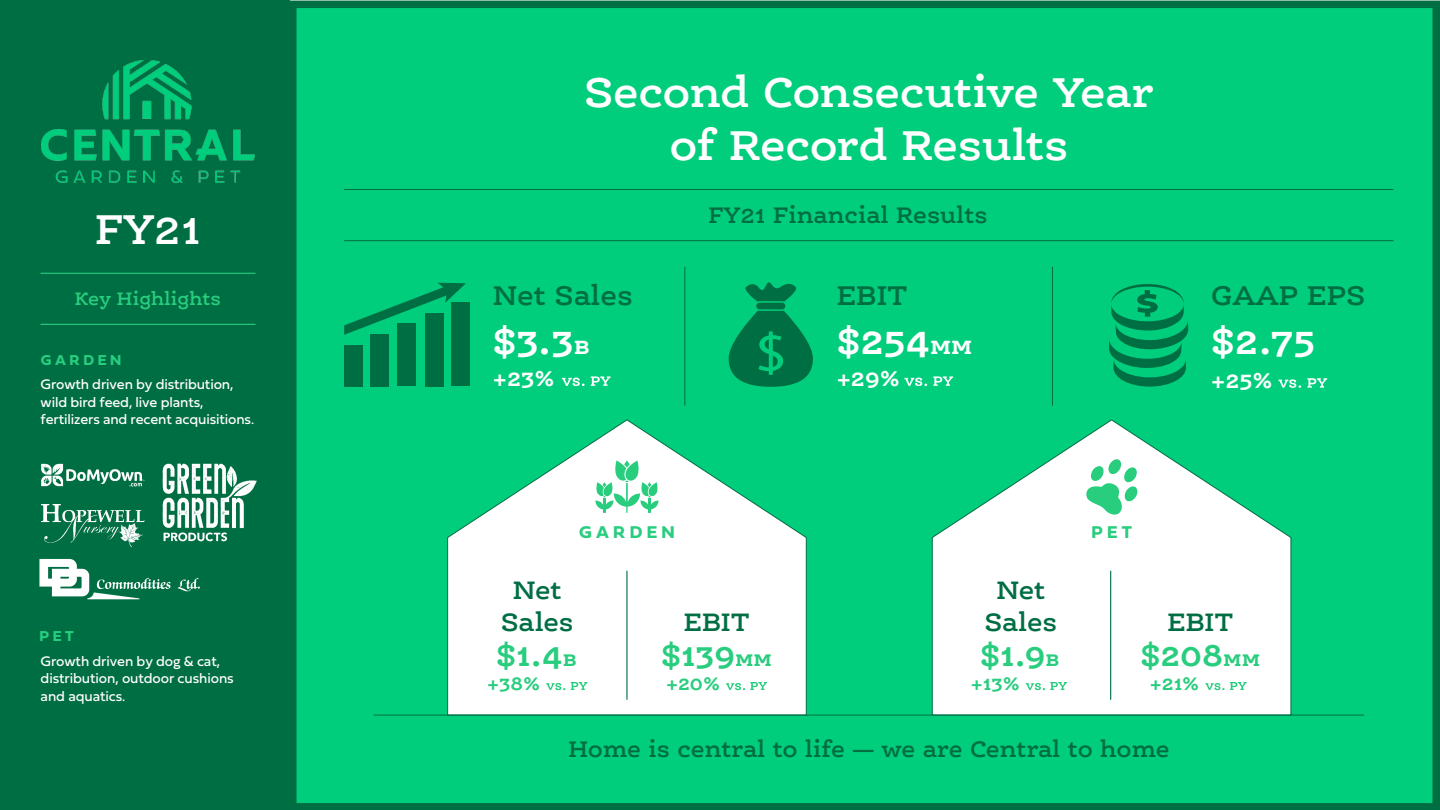
<style>
.page{position:relative;width:1440px;height:810px;background:#fff}
.page>*{position:absolute;margin:0;border:0;box-sizing:border-box;transform-origin:0 0}
.t1{font:600 44.62px "Ernestine Pro";letter-spacing:-.015em;color:#fff}
.t2{font:700 37.88px "Ernestine Pro";color:#fff}
.t3{font:700 32.03px "Ernestine Pro";color:#28cd7e}
.t4{font:600 29.03px "Ernestine Pro";color:#006e43}
.t5{font:600 27px "Ernestine Pro";letter-spacing:-.005em;color:#006e43}
.t6{font:600 24.15px "Ernestine Pro";color:#006e43}
.t7{font:700 22.73px "Ernestine Pro";color:#fff}
.t8{font:600 19.27px "Ernestine Pro";color:#28cd7e}
.t9{font:700 19.2px "Ernestine Pro";color:#28cd7e}
.t10{font:700 17.77px "Fieldwork Hum";letter-spacing:.24em;color:#28cd7e}
.t11{font:700 15px "Fieldwork Hum";letter-spacing:.24em;color:#28cd7e}
.t12{font:14.48px/17.4px "Fieldwork Hum";letter-spacing:-.01em;color:#fff}
.s1{font-size:24px}
.s2{font-size:21px}
</style>
<div class="page">
<div style="left:0;top:0;width:289px;height:810px;background:#006e43"></div>
<div style="left:289px;top:1px;width:1151px;height:809px;background:#00ce7c"></div>
<svg style="left:447px;top:419px;width:360px;height:296px"></svg>
<svg style="left:932px;top:419px;width:360px;height:296px"></svg>
<hr style="left:374px;top:715px;width:990px;height:1px;background:#006e43">
<svg style="left:1205px;top:682px;width:42px;height:8px"></svg>
<svg style="left:1026px;top:682px;width:41px;height:8px"></svg>
<svg style="left:726px;top:682px;width:41px;height:8px"></svg>
<svg style="left:546px;top:682px;width:41px;height:8px"></svg>
<hr style="left:626px;top:571px;width:2px;height:129px;background:#006e43">
<hr style="left:1110px;top:571px;width:1px;height:129px;background:#006e43">
<svg style="left:1086px;top:458px;width:52px;height:57px"></svg>
<svg style="left:595px;top:460px;width:64px;height:53px"></svg>
<hr style="left:603px;top:498px;width:3px;height:15px;background:#28cd7e">
<svg style="left:1279px;top:378px;width:48px;height:10px"></svg>
<svg style="left:1109px;top:284px;width:79px;height:103px;background:#00a966"></svg>
<svg style="left:904px;top:376px;width:49px;height:10px"></svg>
<svg style="left:729px;top:311px;width:84px;height:76px;background:#008a54"></svg>
<svg style="left:745px;top:279px;width:51px;height:23px"></svg>
<div style="left:756px;top:303px;width:29px;height:6px;background:#006e43;border-radius:3px"></div>
<svg style="left:562px;top:376px;width:49px;height:10px"></svg>
<div style="left:344px;top:345px;width:19px;height:41px;background:#006e43"></div>
<div style="left:370px;top:334px;width:18px;height:52px;background:#006e43"></div>
<div style="left:398px;top:323px;width:18px;height:63px;background:#006e43"></div>
<div style="left:425px;top:313px;width:19px;height:73px;background:#006e43"></div>
<div style="left:451px;top:302px;width:19px;height:84px;background:#006e43"></div>
<svg style="left:344px;top:283px;width:122px;height:52px"></svg>
<hr style="left:684px;top:267px;width:1px;height:139px;background:#006e43">
<hr style="left:1052px;top:267px;width:1px;height:139px;background:#006e43">
<hr style="left:344px;top:189px;width:1049px;height:1px;background:#006e43">
<hr style="left:344px;top:240px;width:1049px;height:1px;background:#006e43">
<img style="left:39px;top:558px;width:161px;height:42px">
<img style="left:162px;top:463px;width:95px;height:79px">
<img style="left:41px;top:504px;width:103px;height:42px">
<img style="left:41px;top:463px;width:103px;height:24px">
<hr style="left:41px;top:273px;width:214px;height:1px;background:#28cd7e">
<hr style="left:41px;top:324px;width:214px;height:1px;background:#28cd7e">
<img style="left:42px;top:60px;width:212px;height:123px">
<h1 class="t1" style="left:95px;top:201px;width:107px">FY21</h1>
<h3 class="t8" style="left:75px;top:286px;width:148px">Key Highlights</h3>
<p class="t11" style="left:41px;top:348px;width:82px">GARDEN</p>
<p class="t12" style="left:41px;top:375px;width:215px">Growth driven by distribution, wild bird feed, live plants, fertilizers and recent acquisitions.</p>
<p class="t11" style="left:39px;top:624px;width:36px">PET</p>
<p class="t12" style="left:41px;top:652px;width:195px">Growth driven by dog &amp; cat, distribution, outdoor cushions and aquatics.</p>
<h1 class="t1" style="left:584px;top:65px;width:571px">Second Consecutive Year</h1>
<h1 class="t1" style="left:670px;top:118px;width:400px">of Record Results</h1>
<h3 class="t6" style="left:708px;top:200px;width:281px">FY21 Financial Results</h3>
<h3 class="t4" style="left:493px;top:277px;width:142px">Net Sales</h3>
<h3 class="t4" style="left:837px;top:277px;width:72px">EBIT</h3>
<h3 class="t4" style="left:1211px;top:277px;width:156px">GAAP EPS</h3>
<h2 class="t2" style="left:493px;top:317px;width:99px">$3.3<span class="s1">b</span></h2>
<h2 class="t2" style="left:837px;top:317px;width:137px">$254<span class="s1">mm</span></h2>
<h2 class="t2" style="left:1211px;top:317px;width:106px">$2.75</h2>
<h3 class="t7" style="left:493px;top:364px;width:63px">+23%</h3>
<h3 class="t7" style="left:837px;top:364px;width:65px">+29%</h3>
<h3 class="t7" style="left:1211px;top:365px;width:63px">+25%</h3>
<p class="t10" style="left:579px;top:518px;width:97px">GARDEN</p>
<p class="t10" style="left:1092px;top:518px;width:42px">PET</p>
<h3 class="t5" style="left:513px;top:574px;width:51px">Net</h3>
<h3 class="t5" style="left:996px;top:574px;width:51px">Net</h3>
<h3 class="t5" style="left:501px;top:605px;width:74px">Sales</h3>
<h3 class="t5" style="left:684px;top:605px;width:67px">EBIT</h3>
<h3 class="t5" style="left:985px;top:605px;width:74px">Sales</h3>
<h3 class="t5" style="left:1168px;top:605px;width:67px">EBIT</h3>
<h3 class="t3" style="left:496px;top:635px;width:82px">$1.4<span class="s2">b</span></h3>
<h3 class="t3" style="left:661px;top:635px;width:112px">$139<span class="s2">mm</span></h3>
<h3 class="t3" style="left:980px;top:635px;width:81px">$1.9<span class="s2">b</span></h3>
<h3 class="t3" style="left:1141px;top:635px;width:121px">$208<span class="s2">mm</span></h3>
<h3 class="t9" style="left:487px;top:671px;width:55px">+38%</h3>
<h3 class="t9" style="left:666px;top:671px;width:56px">+20%</h3>
<h3 class="t9" style="left:971px;top:671px;width:51px">+13%</h3>
<h3 class="t9" style="left:1150px;top:671px;width:51px">+21%</h3>
<h3 class="t6" style="left:568px;top:734px;width:603px">Home is central to life — we are Central to home</h3>
</div>
